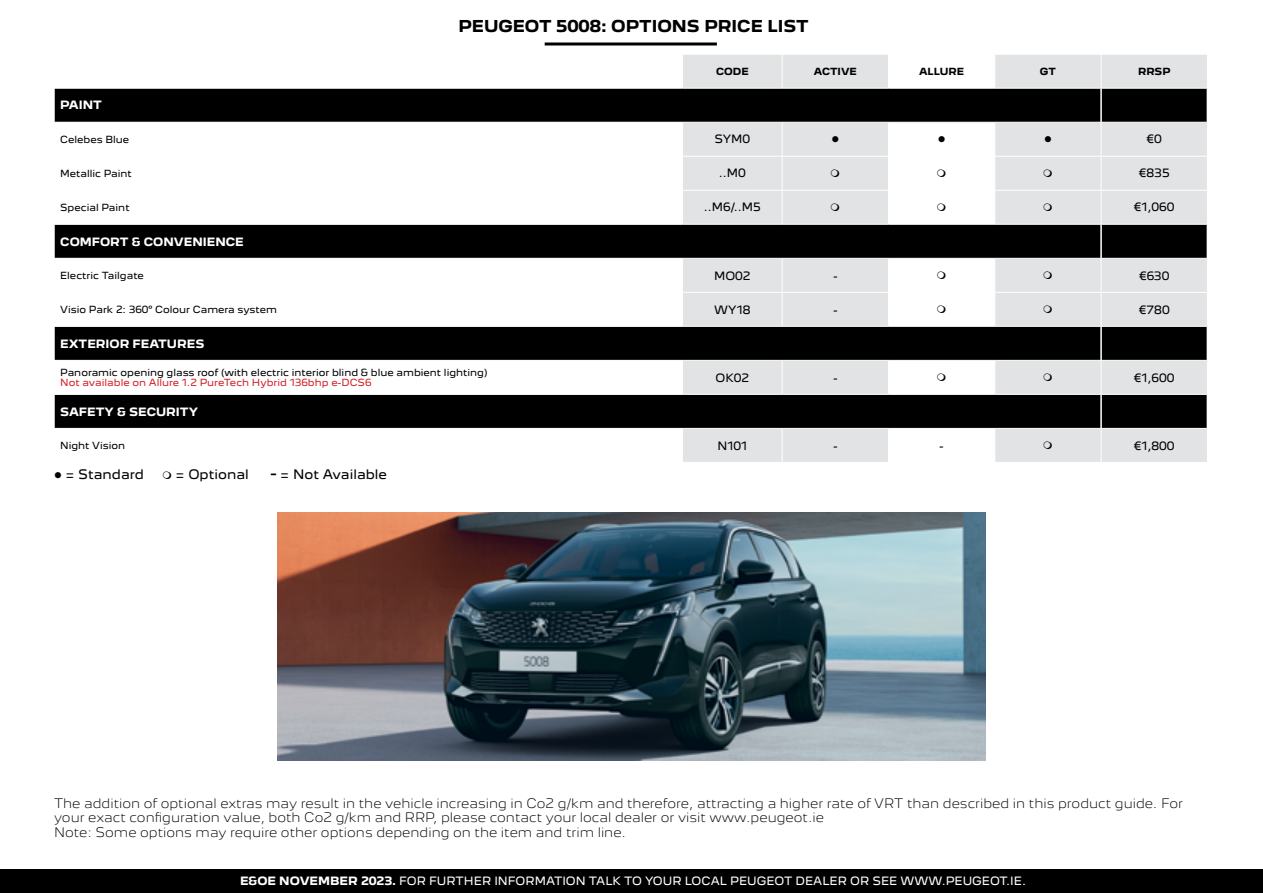
<style>
.page{position:relative;width:1263px;height:893px;background:#fff}
.page>*{position:absolute;margin:0;border:0;box-sizing:border-box;transform-origin:0 0}
.t1{font:700 15px "Peugeot New";color:#000}
.t2{font:300 12px/14.4px "Peugeot New";color:#000}
.t3{font:12px "Peugeot New";color:#000}
.t4{font:10.5px "Peugeot New";color:#fff}
.t5{font:10.5px "Peugeot New";color:#000}
.t6{font:700 10.5px "Peugeot New";color:#fff}
.t7{font:10.5px "Wingdings";color:#000}
.t8{font:9px "Peugeot New";color:#000}
.t9{font:9px "Peugeot New";color:#d2232a}
.t10{font:700 9px "Peugeot New";color:#000}
.s1{font-size:16.5px}
.s2{font-weight:700}
</style>
<div class="page">
<div style="left:683px;top:55px;width:524px;height:407px;background:#e2e3e4"></div>
<svg style="left:55px;top:89px;width:1152px;height:339px;background:#767777"></svg>
<svg style="left:55px;top:123px;width:627px;height:33px"></svg>
<svg style="left:55px;top:157px;width:627px;height:271px"></svg>
<hr style="left:782px;top:54px;width:1px;height:34px;background:#fff">
<hr style="left:1101px;top:54px;width:1px;height:34px;background:#fff">
<hr style="left:682px;top:88px;width:100px;height:1px;background:#fff">
<hr style="left:782px;top:88px;width:106px;height:1px;background:#fff">
<hr style="left:995px;top:88px;width:106px;height:1px;background:#fff">
<hr style="left:1101px;top:88px;width:106px;height:1px;background:#fff">
<hr style="left:54px;top:122px;width:628px;height:1px;background:#fff">
<hr style="left:682px;top:122px;width:100px;height:1px;background:#fff">
<hr style="left:682px;top:122px;width:1px;height:34px;background:#fff">
<hr style="left:782px;top:122px;width:106px;height:1px;background:#fff">
<hr style="left:782px;top:122px;width:1px;height:34px;background:#fff">
<hr style="left:995px;top:122px;width:106px;height:1px;background:#fff">
<hr style="left:1101px;top:122px;width:106px;height:1px;background:#fff">
<hr style="left:1101px;top:122px;width:1px;height:34px;background:#fff">
<hr style="left:54px;top:156px;width:628px;height:1px;background:#fff">
<hr style="left:682px;top:156px;width:100px;height:1px;background:#fff">
<hr style="left:682px;top:156px;width:1px;height:34px;background:#fff">
<hr style="left:782px;top:156px;width:106px;height:1px;background:#fff">
<hr style="left:782px;top:156px;width:1px;height:34px;background:#fff">
<hr style="left:995px;top:156px;width:106px;height:1px;background:#fff">
<hr style="left:1101px;top:156px;width:106px;height:1px;background:#fff">
<hr style="left:1101px;top:156px;width:1px;height:34px;background:#fff">
<hr style="left:54px;top:190px;width:628px;height:1px;background:#fff">
<hr style="left:682px;top:190px;width:100px;height:1px;background:#fff">
<hr style="left:682px;top:190px;width:1px;height:34px;background:#fff">
<hr style="left:782px;top:190px;width:106px;height:1px;background:#fff">
<hr style="left:782px;top:190px;width:1px;height:34px;background:#fff">
<hr style="left:995px;top:190px;width:106px;height:1px;background:#fff">
<hr style="left:1101px;top:190px;width:106px;height:1px;background:#fff">
<hr style="left:1101px;top:190px;width:1px;height:34px;background:#fff">
<hr style="left:54px;top:224px;width:628px;height:1px;background:#fff">
<hr style="left:682px;top:224px;width:100px;height:1px;background:#fff">
<hr style="left:782px;top:224px;width:106px;height:1px;background:#fff">
<hr style="left:995px;top:224px;width:106px;height:1px;background:#fff">
<hr style="left:1101px;top:224px;width:106px;height:1px;background:#fff">
<hr style="left:54px;top:258px;width:628px;height:1px;background:#fff">
<hr style="left:682px;top:258px;width:100px;height:1px;background:#fff">
<hr style="left:682px;top:258px;width:1px;height:34px;background:#fff">
<hr style="left:782px;top:258px;width:106px;height:1px;background:#fff">
<hr style="left:782px;top:258px;width:1px;height:34px;background:#fff">
<hr style="left:995px;top:258px;width:106px;height:1px;background:#fff">
<hr style="left:1101px;top:258px;width:106px;height:1px;background:#fff">
<hr style="left:1101px;top:258px;width:1px;height:34px;background:#fff">
<hr style="left:54px;top:292px;width:628px;height:1px;background:#fff">
<hr style="left:682px;top:292px;width:100px;height:1px;background:#fff">
<hr style="left:682px;top:292px;width:1px;height:34px;background:#fff">
<hr style="left:782px;top:292px;width:106px;height:1px;background:#fff">
<hr style="left:782px;top:292px;width:1px;height:34px;background:#fff">
<hr style="left:995px;top:292px;width:106px;height:1px;background:#fff">
<hr style="left:1101px;top:292px;width:106px;height:1px;background:#fff">
<hr style="left:1101px;top:292px;width:1px;height:34px;background:#fff">
<hr style="left:54px;top:326px;width:628px;height:1px;background:#fff">
<hr style="left:682px;top:326px;width:100px;height:1px;background:#fff">
<hr style="left:782px;top:326px;width:106px;height:1px;background:#fff">
<hr style="left:995px;top:326px;width:106px;height:1px;background:#fff">
<hr style="left:1101px;top:326px;width:106px;height:1px;background:#fff">
<hr style="left:54px;top:360px;width:628px;height:1px;background:#fff">
<hr style="left:682px;top:360px;width:100px;height:1px;background:#fff">
<hr style="left:682px;top:361px;width:1px;height:33px;background:#fff">
<hr style="left:782px;top:360px;width:106px;height:1px;background:#fff">
<hr style="left:782px;top:361px;width:1px;height:33px;background:#fff">
<hr style="left:995px;top:360px;width:106px;height:1px;background:#fff">
<hr style="left:1101px;top:360px;width:106px;height:1px;background:#fff">
<hr style="left:1101px;top:361px;width:1px;height:33px;background:#fff">
<hr style="left:54px;top:394px;width:628px;height:1px;background:#fff">
<hr style="left:682px;top:394px;width:100px;height:1px;background:#fff">
<hr style="left:782px;top:394px;width:106px;height:1px;background:#fff">
<hr style="left:995px;top:394px;width:106px;height:1px;background:#fff">
<hr style="left:1101px;top:394px;width:106px;height:1px;background:#fff">
<hr style="left:682px;top:428px;width:100px;height:1px;background:#fff">
<hr style="left:782px;top:428px;width:106px;height:1px;background:#fff">
<hr style="left:782px;top:429px;width:1px;height:33px;background:#fff">
<hr style="left:995px;top:428px;width:106px;height:1px;background:#fff">
<hr style="left:1101px;top:428px;width:106px;height:1px;background:#fff">
<hr style="left:1101px;top:429px;width:1px;height:33px;background:#fff">
<hr style="left:1100px;top:88px;width:2px;height:34px;background:#fff">
<hr style="left:1100px;top:224px;width:2px;height:34px;background:#fff">
<hr style="left:1100px;top:327px;width:2px;height:33px;background:#fff">
<hr style="left:1100px;top:395px;width:2px;height:33px;background:#fff">
<div style="left:0;top:870px;width:1263px;height:23px;background:#000"></div>
<hr style="left:545px;top:42px;width:172px;height:3px;background:#000">
<img style="left:277px;top:513px;width:708px;height:247px">
<svg style="left:831px;top:170px;width:8px;height:7px"></svg>
<svg style="left:1044px;top:170px;width:8px;height:7px"></svg>
<svg style="left:831px;top:204px;width:8px;height:7px"></svg>
<svg style="left:1044px;top:204px;width:8px;height:7px"></svg>
<svg style="left:1044px;top:272px;width:8px;height:7px"></svg>
<svg style="left:1044px;top:306px;width:8px;height:7px"></svg>
<svg style="left:888px;top:55px;width:107px;height:407px"></svg>
<svg style="left:1044px;top:374px;width:8px;height:7px"></svg>
<svg style="left:1044px;top:442px;width:8px;height:7px"></svg>
<p class="t1" style="left:458px;top:13px;width:352px">PEUGEOT 5008: OPTIONS PRICE LIST</p>
<p class="t10" style="left:716px;top:64px;width:34px">CODE</p>
<p class="t10" style="left:814px;top:64px;width:45px">ACTIVE</p>
<p class="t10" style="left:919px;top:64px;width:47px">ALLURE</p>
<p class="t10" style="left:1040px;top:64px;width:17px">GT</p>
<p class="t10" style="left:1138px;top:64px;width:34px">RRSP</p>
<p class="t6" style="left:60px;top:97px;width:43px">PAINT</p>
<p class="t8" style="left:60px;top:132px;width:71px">Celebes Blue</p>
<p class="t5" style="left:714px;top:131px;width:37px">SYM0</p>
<p class="t7" style="left:831px;top:134px;width:9px">●</p>
<p class="t7" style="left:938px;top:134px;width:9px">●</p>
<p class="t7" style="left:1044px;top:134px;width:9px">●</p>
<p class="t5" style="left:1146px;top:131px;width:17px">€0</p>
<p class="t8" style="left:60px;top:166px;width:73px">Metallic Paint</p>
<p class="t5" style="left:719px;top:165px;width:29px">..M0</p>
<p class="t5" style="left:1139px;top:165px;width:32px">€835</p>
<p class="t8" style="left:60px;top:200px;width:71px">Special Paint</p>
<p class="t5" style="left:704px;top:199px;width:58px">..M6/..M5</p>
<p class="t5" style="left:1134px;top:199px;width:42px">€1,060</p>
<p class="t6" style="left:60px;top:233px;width:185px">COMFORT &amp; CONVENIENCE</p>
<p class="t8" style="left:60px;top:268px;width:85px">Electric Tailgate</p>
<p class="t5" style="left:714px;top:267px;width:38px">MO02</p>
<p class="t5" style="left:833px;top:267px;width:5px">-</p>
<p class="t5" style="left:1139px;top:267px;width:32px">€630</p>
<p class="t8" style="left:60px;top:302px;width:218px">Visio Park 2: 360° Colour Camera system</p>
<p class="t5" style="left:714px;top:301px;width:38px">WY18</p>
<p class="t5" style="left:833px;top:301px;width:5px">-</p>
<p class="t5" style="left:1139px;top:301px;width:32px">€780</p>
<p class="t6" style="left:60px;top:335px;width:146px">EXTERIOR FEATURES</p>
<p class="t8" style="left:60px;top:365px;width:429px">Panoramic opening glass roof (with electric interior blind &amp; blue ambient lighting)</p>
<p class="t9" style="left:60px;top:375px;width:313px">Not available on Allure 1.2 PureTech Hybrid 136bhp e-DCS6</p>
<p class="t5" style="left:715px;top:369px;width:35px">OK02</p>
<p class="t5" style="left:833px;top:369px;width:5px">-</p>
<p class="t5" style="left:1134px;top:369px;width:42px">€1,600</p>
<p class="t6" style="left:60px;top:403px;width:139px">SAFETY &amp; SECURITY</p>
<p class="t8" style="left:60px;top:438px;width:67px">Night Vision</p>
<p class="t5" style="left:718px;top:437px;width:31px">N101</p>
<p class="t5" style="left:833px;top:437px;width:5px">-</p>
<p class="t5" style="left:940px;top:437px;width:5px">-</p>
<p class="t5" style="left:1134px;top:437px;width:42px">€1,800</p>
<p class="t3" style="left:54px;top:464px;width:92px">● = Standard</p>
<p class="t3" style="left:176px;top:464px;width:75px">= Optional</p>
<p class="t3" style="left:270px;top:464px;width:118px"><span class="s1">-</span> = Not Available</p>
<p class="t2" style="left:54px;top:795px;width:1130px">The addition of optional extras may result in the vehicle increasing in Co2 g/km and therefore, attracting a higher rate of VRT than described in this product guide. For your exact configuration value, both Co2 g/km and RRP, please contact your local dealer or visit www.peugeot.ie<br>Note: Some options may require other options depending on the item and trim line.</p>
<p class="t4" style="left:240px;top:873px;width:787px"><span class="s2">E&amp;OE NOVEMBER 2023.</span> FOR FURTHER INFORMATION TALK TO YOUR LOCAL PEUGEOT DEALER OR SEE WWW.PEUGEOT.IE.</p>
</div>
